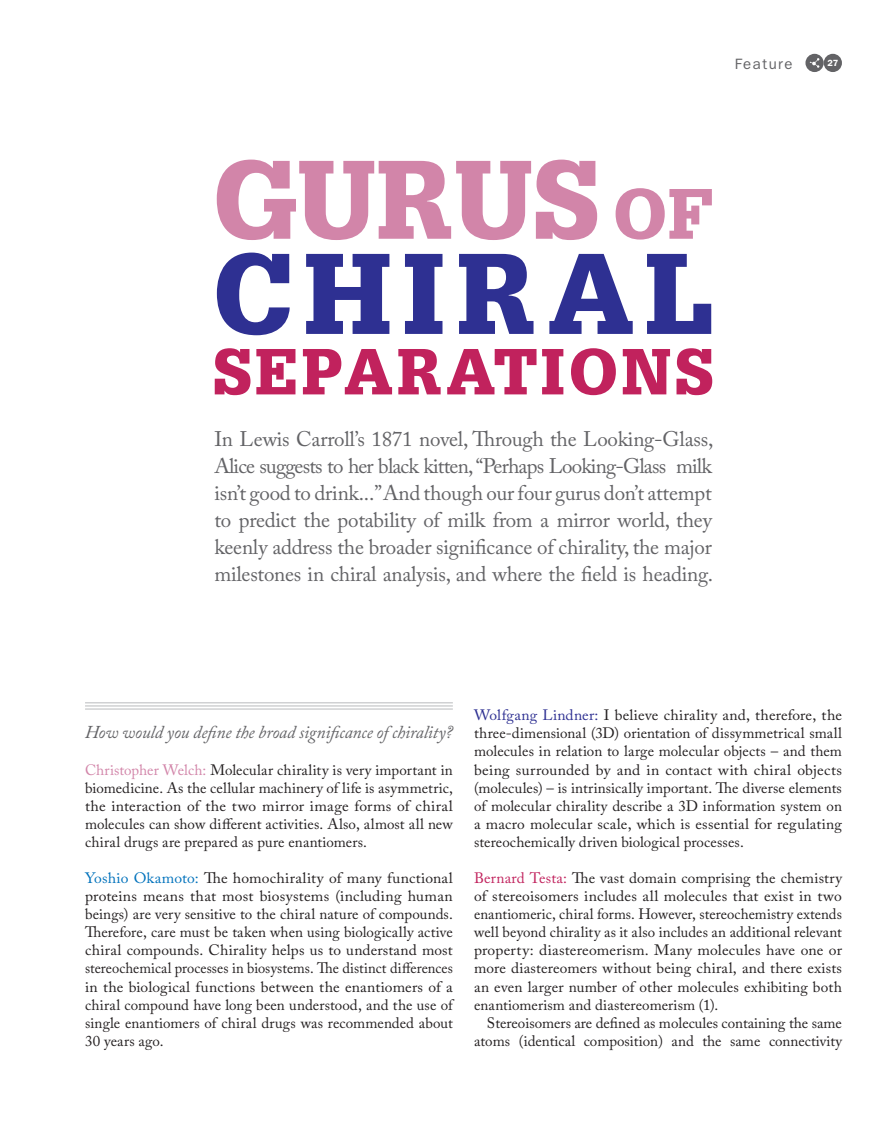
<style>
.page{position:relative;width:893px;height:1132px;background:#fff}
.page>*{position:absolute;margin:0;border:0;box-sizing:border-box;transform-origin:0 0}
.t1{font:21px/27px "Adobe Caslon Pro";letter-spacing:-.01em;color:#636366;text-align:justify}
.t2{font:italic 18px "Adobe Caslon Pro";letter-spacing:-.005em;color:#636366}
.t3{font:15px/18px "Adobe Caslon Pro";color:#231f20;text-align:justify}
.t4{font:15px/18px "Adobe Caslon Pro";color:#231f20;text-align:justify;scale:1.04 1}
.t5{font:15px "ITC Franklin Gothic Std";letter-spacing:.1em;color:#636366}
.t6{font:600 9px "ITC Franklin Gothic Std";color:#fff}
.s1{color:#d285a9}
.s2{color:#0072bc}
.s3{color:#2e3092}
.s4{color:#c1225d}
</style>
<div class="page">
<div style="left:824px;top:54px;width:18px;height:18px;background:#636366;border-radius:50%"></div>
<svg style="left:805px;top:54px;width:19px;height:18px"></svg>
<svg style="left:810px;top:58px;width:9px;height:10px"></svg>
<svg style="left:215px;top:348px;width:497px;height:47px"></svg>
<svg style="left:217px;top:252px;width:494px;height:83px"></svg>
<svg style="left:217px;top:159px;width:495px;height:81px"></svg>
<hr style="left:85px;top:702px;width:368px;height:1px;background:#c7c8ca">
<hr style="left:85px;top:705px;width:368px;height:1px;background:#c7c8ca">
<hr style="left:85px;top:708px;width:368px;height:1px;background:#c7c8ca">
<p class="t5" style="left:735px;top:55px;width:59px">Feature</p>
<p class="t6" style="left:827px;top:58px;width:12px">27</p>
<p class="t1" style="left:214px;top:425px;width:500px">In Lewis Carroll’s 1871 novel, Through the Looking-Glass, Alice suggests to her black kitten, “Perhaps Looking-Glass milk isn’t good to drink...” And though our four gurus don’t attempt to predict the potability of milk from a mirror world, they keenly address the broader significance of chirality, the major milestones in chiral analysis, and where the field is heading.</p>
<p class="t2" style="left:85px;top:721px;width:369px">How would you define the broad significance of chirality?</p>
<p class="t3" style="left:85px;top:760px;width:369px"><span class="s1">Christopher Welch:</span> Molecular chirality is very important in biomedicine. As the cellular machinery of life is asymmetric, the interaction of the two mirror image forms of chiral molecules can show different activities. Also, almost all new chiral drugs are prepared as pure enantiomers.</p>
<p class="t4" style="left:85px;top:868px;width:355px"><span class="s2">Yoshio Okamoto:</span> The homochirality of many functional proteins means that most biosystems (including human beings) are very sensitive to the chiral nature of compounds.<br>Therefore, care must be taken when using biologically active chiral compounds. Chirality helps us to understand most stereochemical processes in biosystems. The distinct differences in the biological functions between the enantiomers of a chiral compound have long been understood, and the use of single enantiomers of chiral drugs was recommended about 30 years ago.</p>
<p class="t3" style="left:474px;top:705px;width:369px"><span class="s3">Wolfgang Lindner:</span> I believe chirality and, therefore, the three-dimensional (3D) orientation of dissymmetrical small molecules in relation to large molecular objects – and them being surrounded by and in contact with chiral objects (molecules) – is intrinsically important. The diverse elements of molecular chirality describe a 3D information system on a macro molecular scale, which is essential for regulating stereochemically driven biological processes.</p>
<p class="t3" style="left:474px;top:868px;width:369px"><span class="s4">Bernard Testa:</span> The vast domain comprising the chemistry of stereoisomers includes all molecules that exist in two enantiomeric, chiral forms. However, stereochemistry extends well beyond chirality as it also includes an additional relevant property: diastereomerism. Many molecules have one or more diastereomers without being chiral, and there exists an even larger number of other molecules exhibiting both enantiomerism and diastereomerism (1).</p>
<p class="t3" style="left:474px;top:1013px;width:369px;text-align:right">Stereoisomers are defined as molecules containing the same atoms (identical composition) and the same connectivity</p>
</div>
